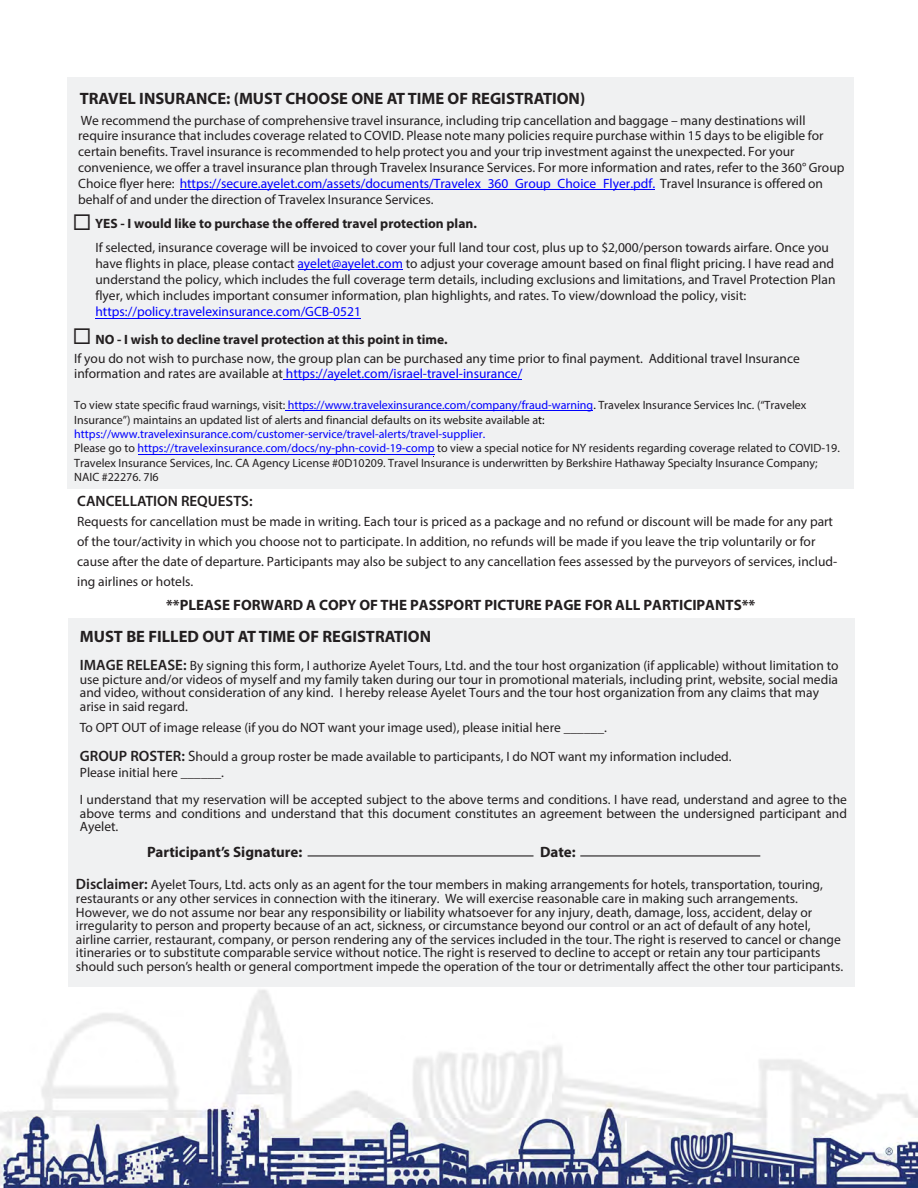
<style>
.page{position:relative;width:918px;height:1188px;background:#fff}
.page>*{position:absolute;margin:0;border:0;box-sizing:border-box;transform-origin:0 0}
.t1{font:700 16.5px "Myriad Pro";color:#231f20}
.t2{font:700 15px "Myriad Pro";color:#231f20}
.t3{font:600 15px "Myriad Pro";color:#231f20}
.t4{font:13.5px/13.5px "Myriad Pro";color:#231f20}
.t5{font:13.5px/15px "Myriad Pro";color:#221e1f}
.t6{font:700 13.5px "Myriad Pro";color:#231f20}
.t7{font:12px/14.4px "Myriad Pro";color:#221e1f}
.s1{color:#00f}
.s2{font-family:"Proxima Nova";font-size:27px}
.s3{font-weight:700}
.s4{font-family:"Proxima Nova";font-weight:400;font-size:27px}
.s5{color:#000}
.s6{font-weight:600;font-size:15px}
.s7{font-size:15px}
</style>
<div class="page">
<img style="left:0;top:935px;width:918px;height:253px">
<div style="left:67px;top:78px;width:787px;height:411px;background:#f0f1f2"></div>
<div style="left:69px;top:618px;width:786px;height:368px;background:#f0f1f2"></div>
<hr style="left:138px;top:454px;width:296px;height:1px;background:#00f">
<hr style="left:286px;top:411px;width:307px;height:1px;background:#00f">
<hr style="left:283px;top:380px;width:239px;height:1px;background:#00f">
<hr style="left:308px;top:855px;width:226px;height:2px;background:#231f20">
<hr style="left:580px;top:855px;width:180px;height:2px;background:#231f20">
<hr style="left:180px;top:190px;width:475px;height:1px;background:#00f">
<hr style="left:298px;top:269px;width:105px;height:1px;background:#00f">
<hr style="left:96px;top:318px;width:41px;height:1px;background:#00f">
<hr style="left:137px;top:318px;width:224px;height:1px;background:#00f">
<p class="t1" style="left:80px;top:88px;width:507px">TRAVEL INSURANCE: (MUST CHOOSE ONE AT TIME OF REGISTRATION)</p>
<p class="t4" style="left:78px;top:112px;width:768px;line-height:15.9px">We recommend the purchase of comprehensive travel insurance, including trip cancellation and baggage – many destinations will require insurance that includes coverage related to COVID. Please note many policies require purchase within 15 days to be eligible for certain benefits. Travel insurance is recommended to help protect you and your trip investment against the unexpected. For your convenience, we offer a travel insurance plan through Travelex Insurance Services. For more information and rates, refer to the 360° Group Choice flyer here: <span class="s1">https://secure.ayelet.com/assets/documents/Travelex_360_Group_Choice_Flyer.pdf.</span> Travel Insurance is offered on behalf of and under the direction of Travelex Insurance Services.</p>
<p class="t4" style="left:96px;top:212px;width:735px;line-height:23.2px;text-indent:-22px"><span class="s2">☐</span> <span class="s3">YES - I would like to purchase the offered travel protection plan.<br></span>If selected, insurance coverage will be invoiced to cover your full land tour cost, plus up to $2,000/person towards airfare. Once you</p>
<p class="t4" style="left:96px;top:255px;width:741px;line-height:16.2px">have flights in place, please contact <span class="s1">ayelet@ayelet.com</span> to adjust your coverage amount based on final flight pricing. I have read and understand the policy, which includes the full coverage term details, including exclusions and limitations, and Travel Protection Plan flyer, which includes important consumer information, plan highlights, and rates. To view/download the policy, visit: <span class="s1">https://policy.travelexinsurance.com/GCB-0521</span></p>
<p class="t6" style="left:73px;top:331px;width:376px"><span class="s4">☐</span> NO - I wish to decline travel protection at this point in time.</p>
<p class="t5" style="left:74px;top:351px;width:727px">If you do not wish to purchase now, the group plan can be purchased any time prior to final payment. Additional travel Insurance information and rates are available at <span class="s1">https://ayelet.com/israel-travel-insurance/</span></p>
<p class="t7" style="left:74px;top:398px;width:767px">To view state specific fraud warnings, visit: <span class="s1">https://www.travelexinsurance.com/company/fraud-warning</span><span class="s5">.</span> Travelex Insurance Services Inc. (“Travelex Insurance”) maintains an updated list of alerts and financial defaults on its website available a<span class="s5">t: </span><span class="s1">https://www.travelexinsurance.com/customer-service/travel-alerts/travel-supplier.<br></span>Please go to <span class="s1">https://travelexinsurance.com/docs/ny-phn-covid-19-comp</span> to view a special notice for NY residents regarding coverage related to COVID-19.<br>Travelex Insurance Services, Inc. CA Agency License #0D10209. Travel Insurance is underwritten by Berkshire Hathaway Specialty Insurance Company; NAIC #22276. 7I6</p>
<p class="t3" style="left:77px;top:491px;width:177px">CANCELLATION REQUESTS:</p>
<p class="t4" style="left:77px;top:511px;width:762px;line-height:20px">Requests for cancellation must be made in writing. Each tour is priced as a package and no refund or discount will be made for any part of the tour/activity in which you choose not to participate. In addition, no refunds will be made if you leave the trip voluntarily or for cause after the date of departure. Participants may also be subject to any cancellation fees assessed by the purveyors of services, includ&shy;ing airlines or hotels.</p>
<p class="t2" style="left:166px;top:596px;width:591px">**PLEASE FORWARD A COPY OF THE PASSPORT PICTURE PAGE FOR ALL PARTICIPANTS**</p>
<p class="t1" style="left:80px;top:626px;width:353px">MUST BE FILLED OUT AT TIME OF REGISTRATION</p>
<p class="t4" style="left:80px;top:659px;width:760px"><span class="s6">IMAGE RELEASE:</span> By signing this form, I authorize Ayelet Tours, Ltd. and the tour host organization (if applicable) without limitation to use picture and/or videos of myself and my family taken during our tour in promotional materials, including print, website, social media and video, without consideration of any kind. I hereby release Ayelet Tours and the tour host organization from any claims that may arise in said regard.</p>
<p class="t4" style="left:80px;top:713px;width:653px;line-height:28.5px">To OPT OUT of image release (if you do NOT want your image used), please initial here ______.<br><span class="s6">GROUP ROSTER:</span> <span class="s7">S</span>hould a group roster be made available to participants, I do NOT want my information included.</p>
<p class="t4" style="left:80px;top:759px;width:769px;line-height:27px">Please initial here ______.<br>I understand that my reservation will be accepted subject to the above terms and conditions. I have read, understand and agree to the</p>
<p class="t4" style="left:80px;top:806px;width:769px">above terms and conditions and understand that this document constitutes an agreement between the undersigned participant and<br>Ayelet.</p>
<p class="t2" style="left:147px;top:842px;width:157px">Participant’s Signature:</p>
<p class="t2" style="left:540px;top:842px;width:37px">Date:</p>
<p class="t4" style="left:76px;top:878px;width:769px"><span class="s6">Disclaimer:</span> Ayelet Tours, Ltd. acts only as an agent for the tour members in making arrangements for hotels, transportation, touring, restaurants or any other services in connection with the itinerary. We will exercise reasonable care in making such arrangements.<br>However, we do not assume nor bear any responsibility or liability whatsoever for any injury, death, damage, loss, accident, delay or irregularity to person and property because of an act, sickness, or circumstance beyond our control or an act of default of any hotel, airline carrier, restaurant, company, or person rendering any of the services included in the tour. The right is reserved to cancel or change itineraries or to substitute comparable service without notice. The right is reserved to decline to accept or retain any tour participants should such person’s health or general comportment impede the operation of the tour or detrimentally affect the other tour participants.</p>
</div>
